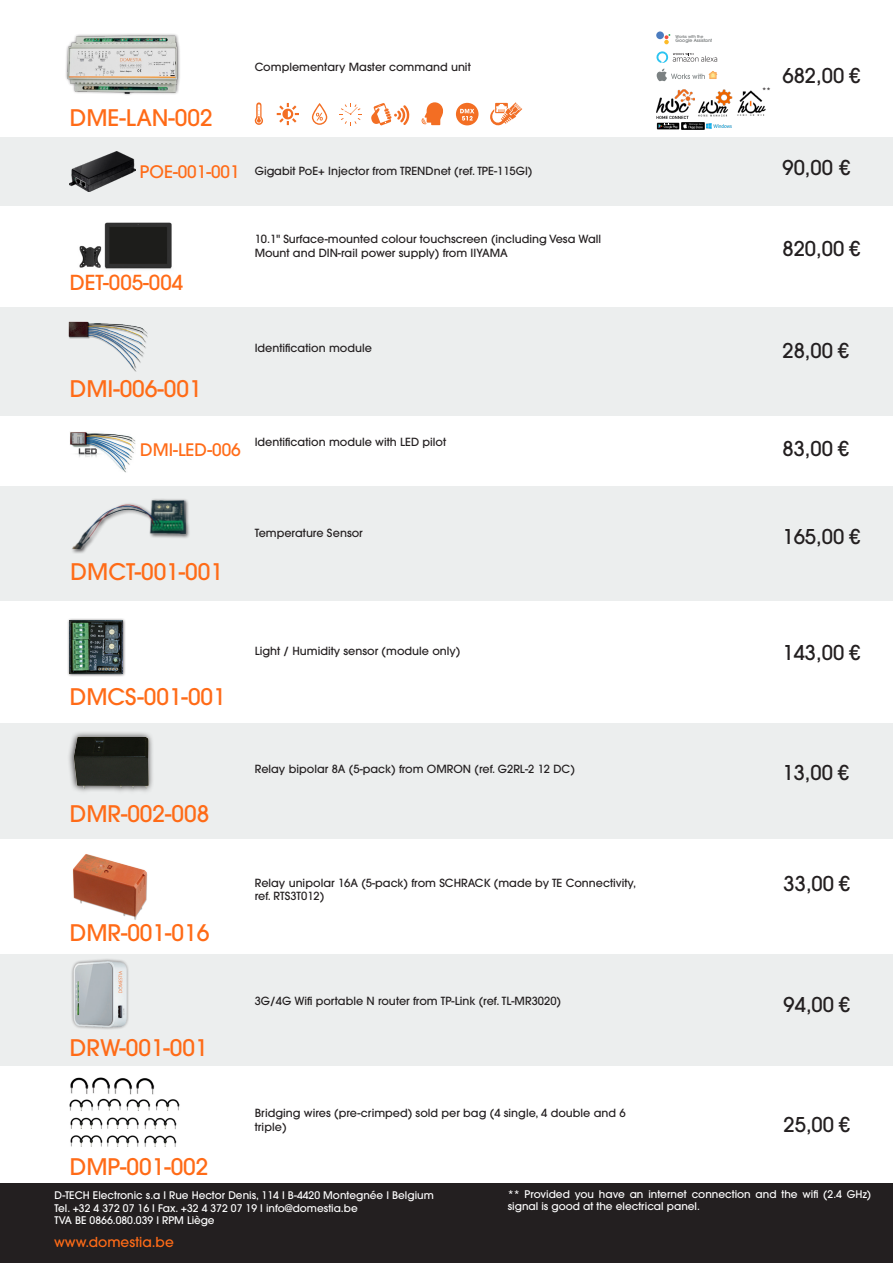
<style>
.page{position:relative;width:893px;height:1263px;background:#fff}
.page>*{position:absolute;margin:0;border:0;box-sizing:border-box;transform-origin:0 0}
.t1{font:500 22.65px "ITC Avant Garde Pro";color:#ff6b17}
.t2{font:500 20.55px "ITC Avant Garde Pro";color:#ff6b17}
.t3{font:500 20.25px "ITC Avant Garde Pro";color:#231f20}
.t4{font:500 17.1px "ITC Avant Garde Pro";color:#ff6b17}
.t5{font:500 13.65px "ITC Avant Garde Pro";color:#ff6b17}
.t6{font:500 11.25px/13.4px "ITC Avant Garde Pro";color:#231f20}
.t7{font:500 10.5px/12.6px "ITC Avant Garde Pro";color:#fff}
.t8{font:500 7.5px "ITC Avant Garde Pro";color:#231f20}
.t9{font:500 4.5px "ITC Avant Garde Pro";color:#696d6e}
.t10{font:500 4.05px "ITC Avant Garde Pro";color:#696d6e}
</style>
<div class="page">
<div style="left:0;top:138px;width:893px;height:68px;background:#eceeee"></div>
<div style="left:0;top:307px;width:893px;height:108px;background:#eceeee"></div>
<div style="left:0;top:486px;width:893px;height:115px;background:#eceeee"></div>
<div style="left:0;top:723px;width:893px;height:115px;background:#eceeee"></div>
<div style="left:0;top:954px;width:893px;height:112px;background:#eceeee"></div>
<img style="left:68px;top:321px;width:80px;height:50px">
<img style="left:66px;top:34px;width:114px;height:61px">
<svg style="left:312px;top:103px;width:15px;height:22px"></svg>
<svg style="left:277px;top:103px;width:22px;height:22px"></svg>
<svg style="left:340px;top:103px;width:22px;height:22px"></svg>
<svg style="left:254px;top:102px;width:9px;height:23px"></svg>
<svg style="left:371px;top:103px;width:39px;height:23px"></svg>
<svg style="left:421px;top:102px;width:22px;height:23px"></svg>
<svg style="left:456px;top:102px;width:66px;height:24px"></svg>
<img style="left:698px;top:89px;width:35px;height:28px">
<img style="left:657px;top:90px;width:37px;height:28px">
<svg style="left:657px;top:123px;width:22px;height:6px"></svg>
<img style="left:681px;top:123px;width:23px;height:6px">
<img style="left:706px;top:123px;width:25px;height:6px">
<div style="left:656px;top:31px;width:8px;height:8px;background:#4b7cbf;border-radius:50%"></div>
<svg style="left:664px;top:34px;width:6px;height:10px"></svg>
<svg style="left:656px;top:51px;width:61px;height:12px"></svg>
<svg style="left:657px;top:69px;width:60px;height:12px"></svg>
<div style="left:71px;top:498px;width:119px;height:56px;background:#231f20;opacity:.75"></div>
<img style="left:71px;top:498px;width:115px;height:51px">
<div style="left:67px;top:618px;width:58px;height:58px;background:#231f20;opacity:.75"></div>
<img style="left:70px;top:621px;width:53px;height:52px">
<img style="left:69px;top:732px;width:84px;height:60px">
<img style="left:72px;top:854px;width:76px;height:66px">
<div style="left:70px;top:958px;width:60px;height:72px;background:#231f20;opacity:.75"></div>
<img style="left:70px;top:962px;width:60px;height:65px">
<div style="left:0;top:1183px;width:893px;height:80px;background:#231f20"></div>
<img style="left:737px;top:90px;width:29px;height:26px">
<img style="left:70px;top:151px;width:65px;height:40px">
<img style="left:70px;top:432px;width:66px;height:41px">
<img style="left:79px;top:222px;width:93px;height:47px">
<img style="left:70px;top:1077px;width:110px;height:70px">
<p class="t10" style="left:675px;top:34px;width:29px">Works with the</p>
<p class="t9" style="left:675px;top:38px;width:38px">Google Assistant</p>
<p class="t1" style="left:70px;top:103px;width:144px">DME-LAN-002</p>
<p class="t4" style="left:140px;top:160px;width:101px">POE-001-001</p>
<p class="t6" style="left:255px;top:60px;width:218px">Complementary Master command unit</p>
<p class="t3" style="left:782px;top:63px;width:79px">682,00 €</p>
<p class="t8" style="left:762px;top:85px;width:10px">**</p>
<p class="t6" style="left:255px;top:164px;width:279px">Gigabit PoE+ Injector from TRENDnet (ref. TPE-115GI)</p>
<p class="t3" style="left:782px;top:155px;width:69px">90,00 €</p>
<p class="t2" style="left:70px;top:270px;width:115px">DET-005-004</p>
<p class="t1" style="left:70px;top:374px;width:133px">DMI-006-001</p>
<p class="t6" style="left:255px;top:232px;width:348px">10.1" Surface-mounted colour touchscreen (including Vesa Wall<br>Mount and DIN-rail power supply) from IIYAMA</p>
<p class="t6" style="left:255px;top:341px;width:119px">Identification module</p>
<p class="t3" style="left:782px;top:236px;width:79px">820,00 €</p>
<p class="t3" style="left:782px;top:337px;width:68px">28,00 €</p>
<p class="t6" style="left:255px;top:435px;width:193px">Identification module with LED pilot</p>
<p class="t4" style="left:140px;top:439px;width:102px">DMI-LED-006</p>
<p class="t3" style="left:782px;top:436px;width:68px">83,00 €</p>
<p class="t1" style="left:71px;top:557px;width:154px">DMCT-001-001</p>
<p class="t1" style="left:70px;top:683px;width:158px">DMCS-001-001</p>
<p class="t1" style="left:70px;top:799px;width:141px">DMR-002-008</p>
<p class="t1" style="left:70px;top:918px;width:141px">DMR-001-016</p>
<p class="t1" style="left:70px;top:1033px;width:140px">DRW-001-001</p>
<p class="t1" style="left:70px;top:1152px;width:140px">DMP-001-002</p>
<p class="t6" style="left:255px;top:526px;width:110px">Temperature Sensor</p>
<p class="t3" style="left:782px;top:523px;width:79px">165,00 €</p>
<p class="t6" style="left:255px;top:644px;width:207px">Light / Humidity sensor (module only)</p>
<p class="t3" style="left:782px;top:639px;width:79px">143,00 €</p>
<p class="t6" style="left:255px;top:762px;width:322px">Relay bipolar 8A (5-pack) from OMRON (ref. G2RL-2 12 DC)</p>
<p class="t3" style="left:782px;top:760px;width:68px">13,00 €</p>
<p class="t6" style="left:255px;top:876px;width:383px">Relay unipolar 16A (5-pack) from SCHRACK (made by TE Connectivity, ref. RTS3T012)</p>
<p class="t3" style="left:783px;top:870px;width:68px">33,00 €</p>
<p class="t6" style="left:255px;top:994px;width:308px">3G/4G Wifi portable N router from TP-Link (ref. TL-MR3020)</p>
<p class="t6" style="left:255px;top:1106px;width:372px">Bridging wires (pre-crimped) sold per bag (4 single, 4 double and 6 triple)</p>
<p class="t3" style="left:783px;top:991px;width:68px">94,00 €</p>
<p class="t3" style="left:783px;top:1111px;width:68px">25,00 €</p>
<p class="t7" style="left:55px;top:1189px;width:381px">D-TECH Electronic s.a I Rue Hector Denis, 114 I B-4420 Montegnée I Belgium</p>
<p class="t7" style="left:55px;top:1201px;width:305px">Tel. +32 4 372 07 16 I Fax. +32 4 372 07 19 I info@domestia.be</p>
<p class="t7" style="left:55px;top:1214px;width:162px">TVA BE 0866.080.039 I RPM Liège</p>
<p class="t5" style="left:54px;top:1233px;width:121px">www.domestia.be</p>
<p class="t7" style="left:508px;top:1187px;width:365px">** Provided you have an internet connection and the wifi (2.4 GHz) signal is good at the electrical panel.</p>
</div>
